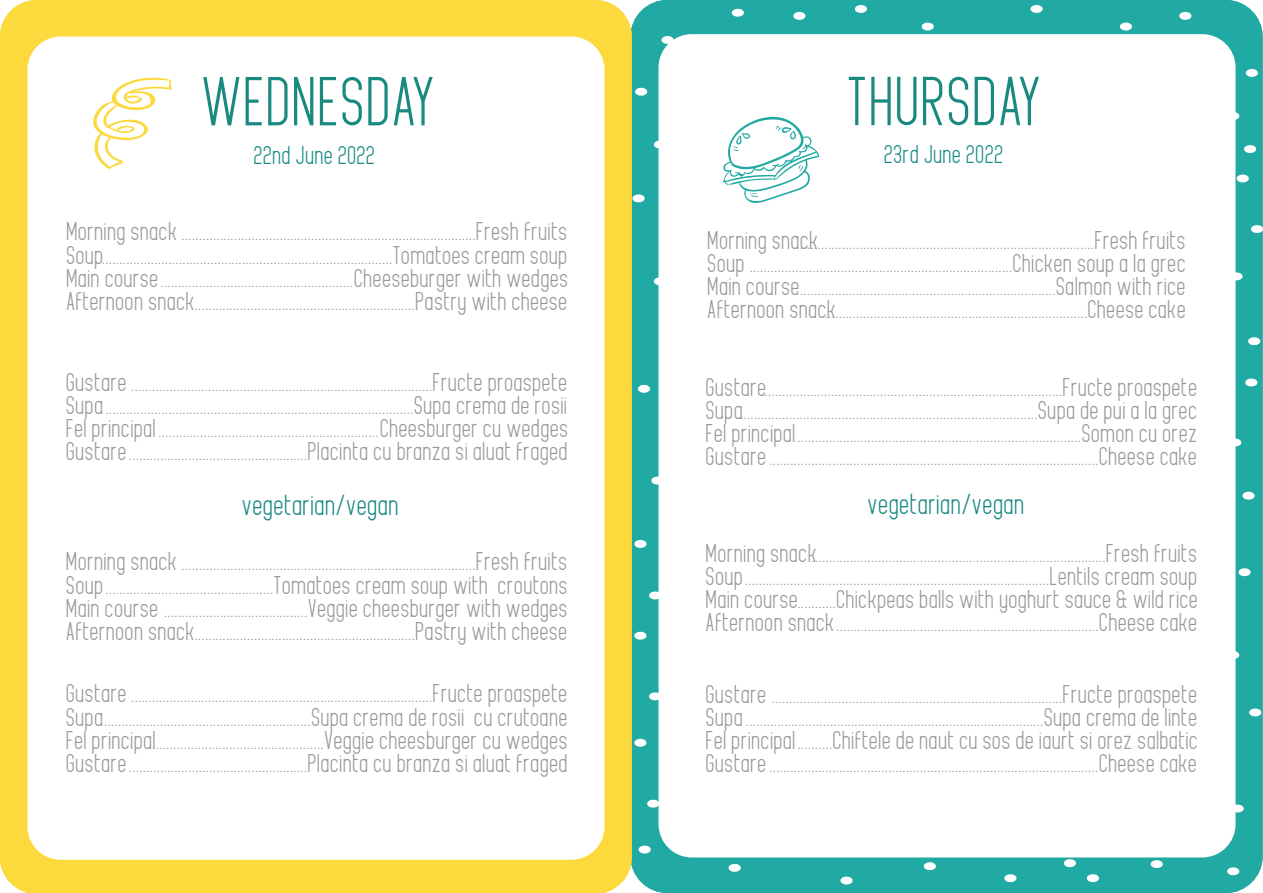
<style>
.page{position:relative;width:1263px;height:893px;background:#fff}
.page>*{position:absolute;margin:0;border:0;box-sizing:border-box;transform-origin:0 0}
.t1{font:66.15px "Megan June";color:#1a8a81}
.t2{font:66px "Megan June";color:#1a8a81}
.t3{font:30px "Megan June";color:#20a9a3;scale:1.54 1}
.t4{font:27px "Megan June";color:#1a8a81}
.t5{font:24px/23.1px "Megan June";color:#999;text-align:justify}
.t6{font:24px "Megan June";color:#178b82}
</style>
<div class="page">
<div style="left:630px;top:0;width:632px;height:893px;background:#21a9a3;border-radius:37px"></div>
<svg style="left:731px;top:8px;width:13px;height:9px"></svg>
<svg style="left:661px;top:36px;width:13px;height:8px"></svg>
<svg style="left:793px;top:12px;width:13px;height:8px"></svg>
<svg style="left:635px;top:87px;width:13px;height:9px"></svg>
<svg style="left:653px;top:141px;width:5px;height:8px"></svg>
<svg style="left:632px;top:194px;width:13px;height:9px"></svg>
<svg style="left:855px;top:5px;width:12px;height:8px"></svg>
<svg style="left:921px;top:22px;width:13px;height:9px"></svg>
<svg style="left:1030px;top:5px;width:13px;height:8px"></svg>
<svg style="left:1119px;top:22px;width:13px;height:9px"></svg>
<svg style="left:1179px;top:12px;width:13px;height:8px"></svg>
<svg style="left:1245px;top:69px;width:13px;height:8px"></svg>
<svg style="left:1235px;top:111px;width:5px;height:9px"></svg>
<svg style="left:1244px;top:145px;width:13px;height:8px"></svg>
<svg style="left:1236px;top:174px;width:13px;height:9px"></svg>
<svg style="left:1251px;top:224px;width:12px;height:10px"></svg>
<svg style="left:1235px;top:272px;width:8px;height:9px"></svg>
<svg style="left:1248px;top:337px;width:13px;height:9px"></svg>
<svg style="left:1235px;top:438px;width:7px;height:9px"></svg>
<svg style="left:1245px;top:378px;width:13px;height:9px"></svg>
<svg style="left:1242px;top:491px;width:13px;height:9px"></svg>
<svg style="left:1238px;top:568px;width:13px;height:9px"></svg>
<svg style="left:1235px;top:650px;width:5px;height:10px"></svg>
<svg style="left:1249px;top:708px;width:13px;height:9px"></svg>
<svg style="left:1235px;top:804px;width:9px;height:9px"></svg>
<svg style="left:1227px;top:867px;width:13px;height:9px"></svg>
<svg style="left:1150px;top:860px;width:13px;height:8px"></svg>
<svg style="left:1086px;top:874px;width:13px;height:9px"></svg>
<svg style="left:1063px;top:859px;width:13px;height:9px"></svg>
<svg style="left:1004px;top:874px;width:13px;height:9px"></svg>
<svg style="left:840px;top:876px;width:13px;height:9px"></svg>
<svg style="left:923px;top:862px;width:13px;height:9px"></svg>
<svg style="left:728px;top:863px;width:13px;height:9px"></svg>
<svg style="left:638px;top:845px;width:13px;height:9px"></svg>
<svg style="left:647px;top:799px;width:11px;height:9px"></svg>
<svg style="left:634px;top:738px;width:13px;height:9px"></svg>
<svg style="left:649px;top:692px;width:9px;height:9px"></svg>
<svg style="left:634px;top:631px;width:13px;height:9px"></svg>
<svg style="left:649px;top:591px;width:9px;height:9px"></svg>
<svg style="left:634px;top:540px;width:13px;height:8px"></svg>
<svg style="left:651px;top:476px;width:7px;height:9px"></svg>
<svg style="left:638px;top:384px;width:13px;height:9px"></svg>
<svg style="left:653px;top:277px;width:5px;height:8px"></svg>
<div style="left:0;top:0;width:632px;height:893px;background:#fcd93c"></div>
<div style="left:28px;top:37px;width:576px;height:823px;background:#fff;border-radius:33px"></div>
<div style="left:658px;top:34px;width:577px;height:823px;background:#fff;border-radius:33px"></div>
<svg style="left:723px;top:116px;width:96px;height:87px"></svg>
<svg style="left:93px;top:77px;width:79px;height:92px"></svg>
<h2 class="t2" style="left:204px;top:67px;width:237px">WEDNESDAY</h2>
<h1 class="t1" style="left:849px;top:66px;width:198px">THURSDAY</h1>
<p class="t6" style="left:254px;top:143px;width:123px">22nd June 2022</p>
<p class="t6" style="left:885px;top:141px;width:121px">23rd June 2022</p>
<p class="t5" style="left:67px;top:221px;width:504px">Morning snack ....................................................................................Fresh fruits Soup...................................................................................Tomatoes cream soup Main course.......................................................Cheeseburger with wedges Afternoon snack...............................................................Pastry with cheese</p>
<p class="t5" style="left:67px;top:371px;width:504px">Gustare ......................................................................................Fructe proaspete Supa........................................................................................Supa crema de rosii Fel principal...............................................................Cheesburger cu wedges Gustare...................................................Placinta cu branza si aluat fraged</p>
<p class="t5" style="left:708px;top:229px;width:480px;text-align:right">....................................................................................Fresh fruits<br>Soup ...........................................................................Chicken soup a la grec Main course..........................................................................Salmon with rice ............................................................................Cheese cake</p>
<p class="t5" style="left:708px;top:229px;width:113px">Morning snack</p>
<p class="t5" style="left:708px;top:299px;width:130px">Afternoon snack</p>
<p class="t5" style="left:706px;top:376px;width:493px;text-indent:56px">......................................................................................Fructe proaspete Supa.....................................................................................Supa de pui a la grec Fel principal.................................................................................Somon cu orez Gustare..............................................................................................Cheese cake</p>
<p class="t5" style="left:706px;top:376px;width:62px">Gustare</p>
<p class="t3" style="left:822px;top:486px;width:175px">vegetarian/vegan</p>
<p class="t4" style="left:243px;top:491px;width:159px">vegetarian/vegan</p>
<p class="t4" style="left:868px;top:490px;width:159px">vegetarian/vegan</p>
<p class="t5" style="left:67px;top:551px;width:503px">Morning snack ....................................................................................Fresh fruits Soup................................................Tomatoes cream soup with croutons Main course .........................................Veggie cheesburger with wedges Afternoon snack...............................................................Pastry with cheese</p>
<p class="t5" style="left:67px;top:683px;width:504px;text-align:right">Gustare ......................................................................................Fructe proaspete Supa...........................................................Supa crema de rosii cu crutoane .................................................Veggie cheesburger cu wedges Gustare...................................................Placinta cu branza si aluat fraged</p>
<p class="t5" style="left:67px;top:729px;width:92px">Fel principal</p>
<p class="t5" style="left:707px;top:542px;width:494px;text-indent:106px">....................................................................................Fresh fruits Soup.......................................................................................Lentils cream soup Main course...........Chickpeas balls with yoghurt sauce &amp; wild rice Afternoon snack...........................................................................Cheese cake</p>
<p class="t5" style="left:707px;top:542px;width:113px">Morning snack</p>
<p class="t5" style="left:706px;top:683px;width:494px">Gustare ...................................................................................Fructe proaspete Supa.....................................................................................Supa crema de linte Fel principal..........Chiftele de naut cu sos de iaurt si orez salbatic Gustare..............................................................................................Cheese cake</p>
</div>
